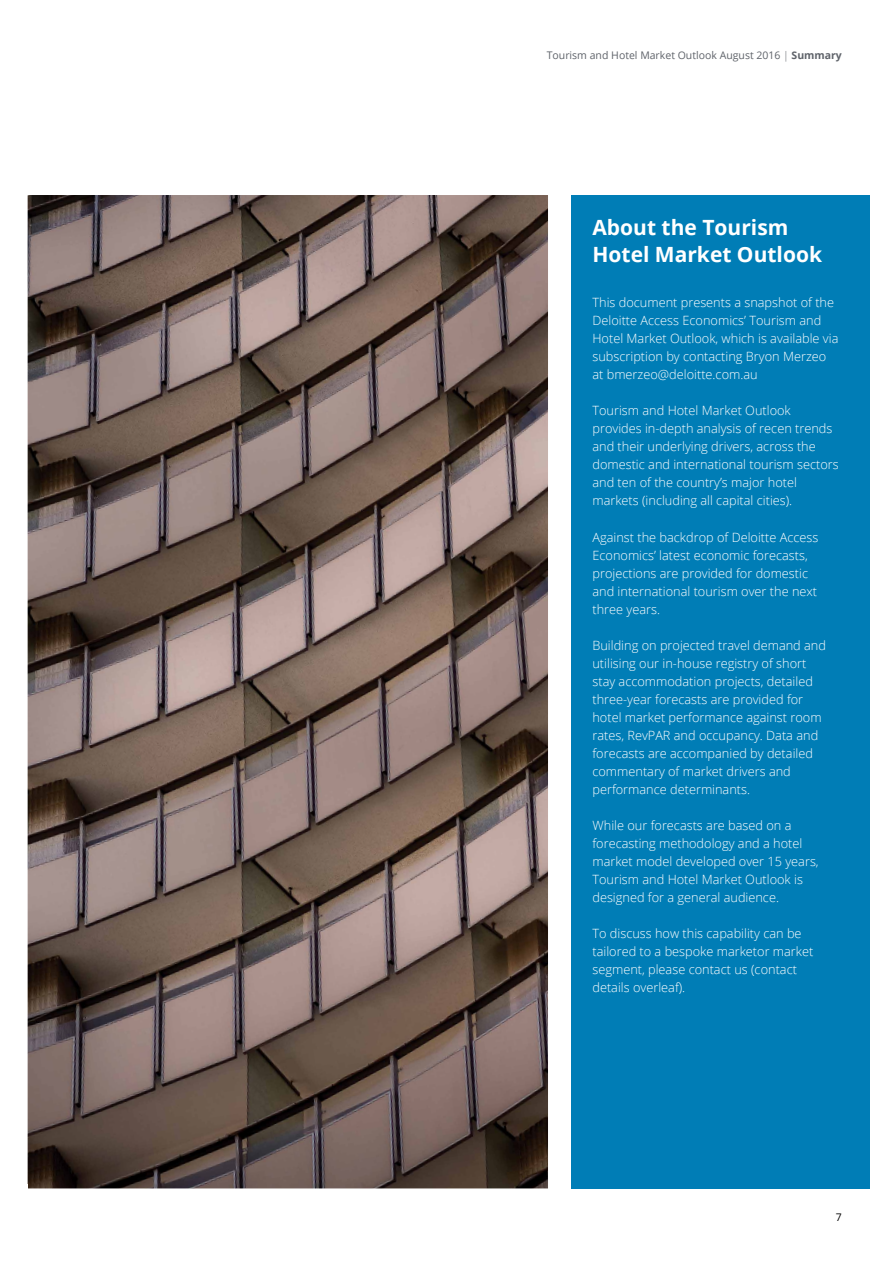
<style>
.page{position:relative;width:893px;height:1263px;background:#fff}
.page>*{position:absolute;margin:0;border:0;box-sizing:border-box;transform-origin:0 0}
.t1{font:700 21px/27px "Open Sans";color:#fff}
.t2{font:300 12.75px/18px "Open Sans";color:#fff}
.t3{font:10.5px "Open Sans";color:#5f636a}
.t4{font:10.5px "Open Sans";color:#000}
.s1{font-weight:300}
.s2{font-weight:700}
</style>
<div class="page">
<img style="left:28px;top:195px;width:520px;height:993px">
<div style="left:571px;top:195px;width:299px;height:993px;background:#007db6"></div>
<p class="t3" style="left:547px;top:48px;width:297px">Tourism and Hotel Market Outlook August 2016 <span class="s1">|</span> <span class="s2">Summary</span></p>
<h1 class="t1" style="left:592px;top:214px;width:231px">About the Tourism<br>Hotel Market Outlook</h1>
<p class="t2" style="left:592px;top:293px;width:247px">This document presents a snapshot of the Deloitte Access Economics’ Tourism and Hotel Market Outlook, which is available via subscription by contacting Bryon Merzeo at bmerzeo@deloitte.com.au</p>
<p class="t2" style="left:592px;top:401px;width:248px">Tourism and Hotel Market Outlook provides in-depth analysis of recen trends and their underlying drivers, across the domestic and international tourism sectors and ten of the country’s major hotel markets (including all capital cities).</p>
<p class="t2" style="left:592px;top:527px;width:227px">Against the backdrop of Deloitte Access Economics’ latest economic forecasts, projections are provided for domestic and international tourism over the next three years.</p>
<p class="t2" style="left:592px;top:635px;width:235px">Building on projected travel demand and utilising our in-house registry of short stay accommodation projects, detailed three-year forecasts are provided for hotel market performance against room rates, RevPAR and occupancy. Data and forecasts are accompanied by detailed commentary of market drivers and performance determinants.</p>
<p class="t2" style="left:592px;top:816px;width:228px">While our forecasts are based on a forecasting methodology and a hotel market model developed over 15 years, Tourism and Hotel Market Outlook is designed for a general audience.</p>
<p class="t2" style="left:592px;top:924px;width:222px">To discuss how this capability can be tailored to a bespoke marketor market segment, please contact us (contact details overleaf).</p>
<p class="t4" style="left:836px;top:1210px;width:8px">7</p>
</div>
